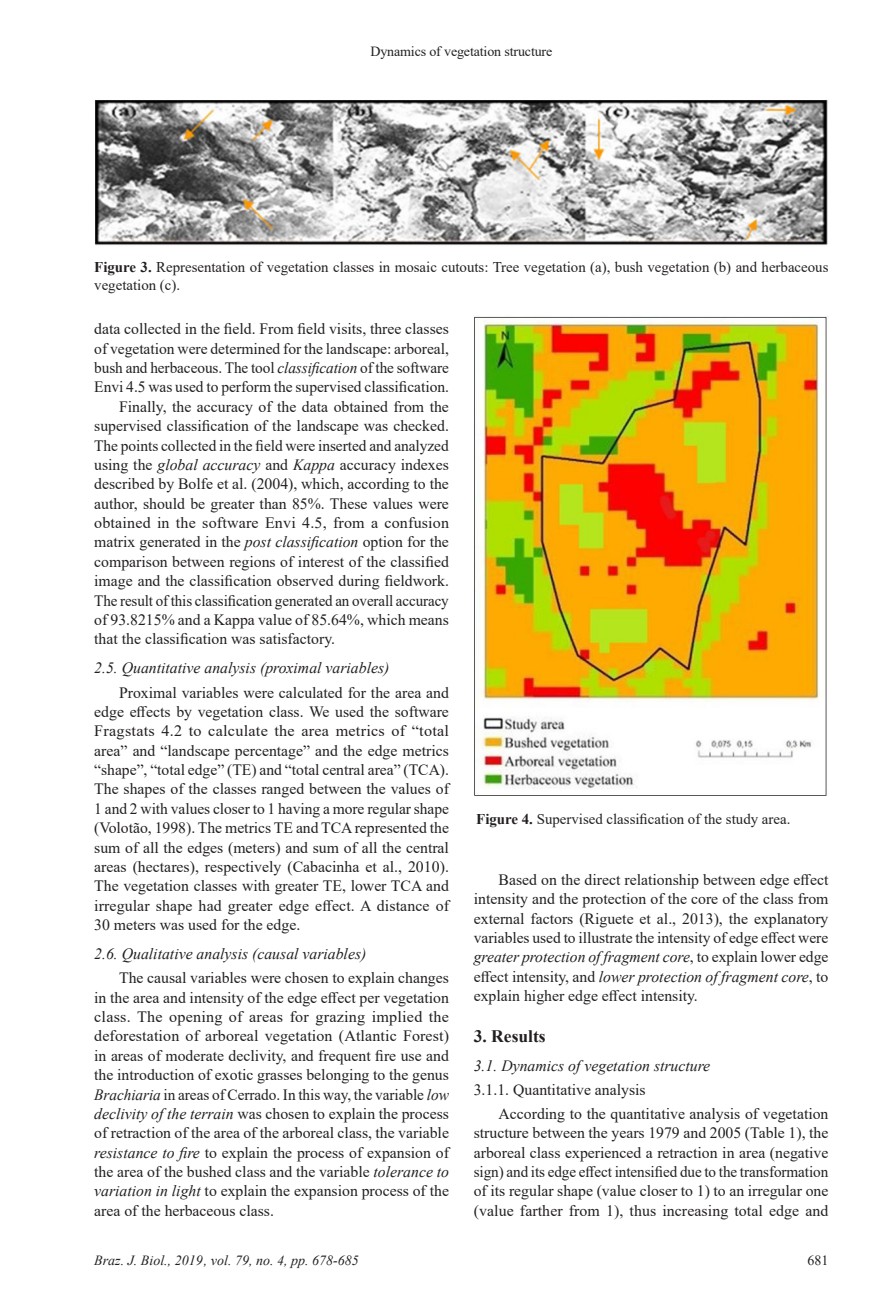
<style>
.page{position:relative;width:893px;height:1315px;background:#fff}
.page>*{position:absolute;margin:0;border:0;box-sizing:border-box;transform-origin:0 0}
.Heading1{font:700 17.5px "Times New Roman";color:#231f20}
.Paragraph{font:15.75px/19.4px "Times New Roman";color:#231f20;text-align:justify}
.Heading2{font:italic 15.75px "Times New Roman";color:#231f20}
.Heading2Alt{font:italic 15.75px "Times New Roman";color:#231f20}
.Heading3Alt{font:15.75px "Times New Roman";color:#231f20}
.FigureCaption{font:14.88px/17.8px "Times New Roman";color:#231f20}
.t1{font:italic 14px "Times New Roman";color:#231f20}
.t2{font:14px "Times New Roman";letter-spacing:-.01em;color:#231f20}
.s1{font-weight:700}
.s2{font-style:italic}
</style>
<div class="page">
<img style="left:474px;top:315px;width:354px;height:481px">
<img style="left:95px;top:99px;width:733px;height:146px">
<p class="t2" style="left:370px;top:42px;width:183px">Dynamics of vegetation structure</p>
<p class="FigureCaption" style="left:94px;top:257px;width:736px"><span class="s1">Figure 3.</span> Representation of vegetation classes in mosaic cutouts: Tree vegetation (a), bush vegetation (b) and herbaceous vegetation (c).</p>
<p class="Paragraph" style="left:94px;top:319px;width:356px">data collected in the field. From field visits, three classes of vegetation were determined for the landscape: arboreal, bush and herbaceous. The tool <span class="s2">classification</span> of the software Envi 4.5 was used to perform the supervised classification.</p>
<p class="Paragraph" style="left:94px;top:396px;width:356px;text-indent:25px">Finally, the accuracy of the data obtained from the supervised classification of the landscape was checked.<br>The points collected in the field were inserted and analyzed using the <span class="s2">global accuracy</span> and <span class="s2">Kappa</span> accuracy indexes described by Bolfe et al. (2004), which, according to the author, should be greater than 85%. These values were obtained in the software Envi 4.5, from a confusion matrix generated in the <span class="s2">post classification</span> option for the comparison between regions of interest of the classified image and the classification observed during fieldwork.<br>The result of this classification generated an overall accuracy of 93.8215% and a Kappa value of 85.64%, which means that the classification was satisfactory.</p>
<p class="Heading2" style="left:94px;top:657px;width:297px">2.5. Quantitative analysis (proximal variables)</p>
<p class="Paragraph" style="left:94px;top:682px;width:356px;text-indent:25px">Proximal variables were calculated for the area and edge effects by vegetation class. We used the software Fragstats 4.2 to calculate the area metrics of “total area” and “landscape percentage” and the edge metrics “shape”, “total edge” (TE) and “total central area” (TCA).<br>The shapes of the classes ranged between the values of 1 and 2 with values closer to 1 having a more regular shape (Volotão, 1998). The metrics TE and TCA represented the sum of all the edges (meters) and sum of all the central areas (hectares), respectively (Cabacinha et al., 2010).<br>The vegetation classes with greater TE, lower TCA and irregular shape had greater edge effect. A distance of 30 meters was used for the edge.</p>
<p class="Heading2" style="left:94px;top:943px;width:274px">2.6. Qualitative analysis (causal variables)</p>
<p class="Paragraph" style="left:94px;top:967px;width:356px;text-indent:25px">The causal variables were chosen to explain changes in the area and intensity of the edge effect per vegetation class. The opening of areas for grazing implied the deforestation of arboreal vegetation (Atlantic Forest) in areas of moderate declivity, and frequent fire use and the introduction of exotic grasses belonging to the genus <span class="s2">Brachiaria</span> in areas of Cerrado. In this way, the variable <span class="s2">low declivity of the terrain</span> was chosen to explain the process of retraction of the area of the arboreal class, the variable <span class="s2">resistance to fire</span> to explain the process of expansion of the area of the bushed class and the variable <span class="s2">tolerance to variation in light</span> to explain the expansion process of the area of the herbaceous class.</p>
<p class="t1" style="left:94px;top:1250px;width:266px">Braz. J. Biol., 2019 , vol. 79, no. 4, pp. 678-685</p>
<p class="FigureCaption" style="left:476px;top:809px;width:316px"><span class="s1">Figure 4.</span> Supervised classification of the study area.</p>
<p class="Paragraph" style="left:474px;top:869px;width:356px;text-indent:25px">Based on the direct relationship between edge effect intensity and the protection of the core of the class from external factors (Riguete et al., 2013), the explanatory variables used to illustrate the intensity of edge effect were <span class="s2">greater protection of fragment core</span>, to explain lower edge effect intensity, and <span class="s2">lower protection of fragment core</span>, to explain higher edge effect intensity.</p>
<p class="Heading1" style="left:474px;top:1023px;width:73px">3. Results</p>
<p class="Heading2Alt" style="left:474px;top:1054px;width:238px">3.1. Dynamics of vegetation structure</p>
<p class="Heading3Alt" style="left:474px;top:1078px;width:173px">3.1.1. Quantitative analysis</p>
<p class="Paragraph" style="left:474px;top:1103px;width:356px;text-indent:25px">According to the quantitative analysis of vegetation structure between the years 1979 and 2005 (Table 1), the arboreal class experienced a retraction in area (negative sign) and its edge effect intensified due to the transformation of its regular shape (value closer to 1) to an irregular one (value farther from 1), thus increasing total edge and</p>
</div>
